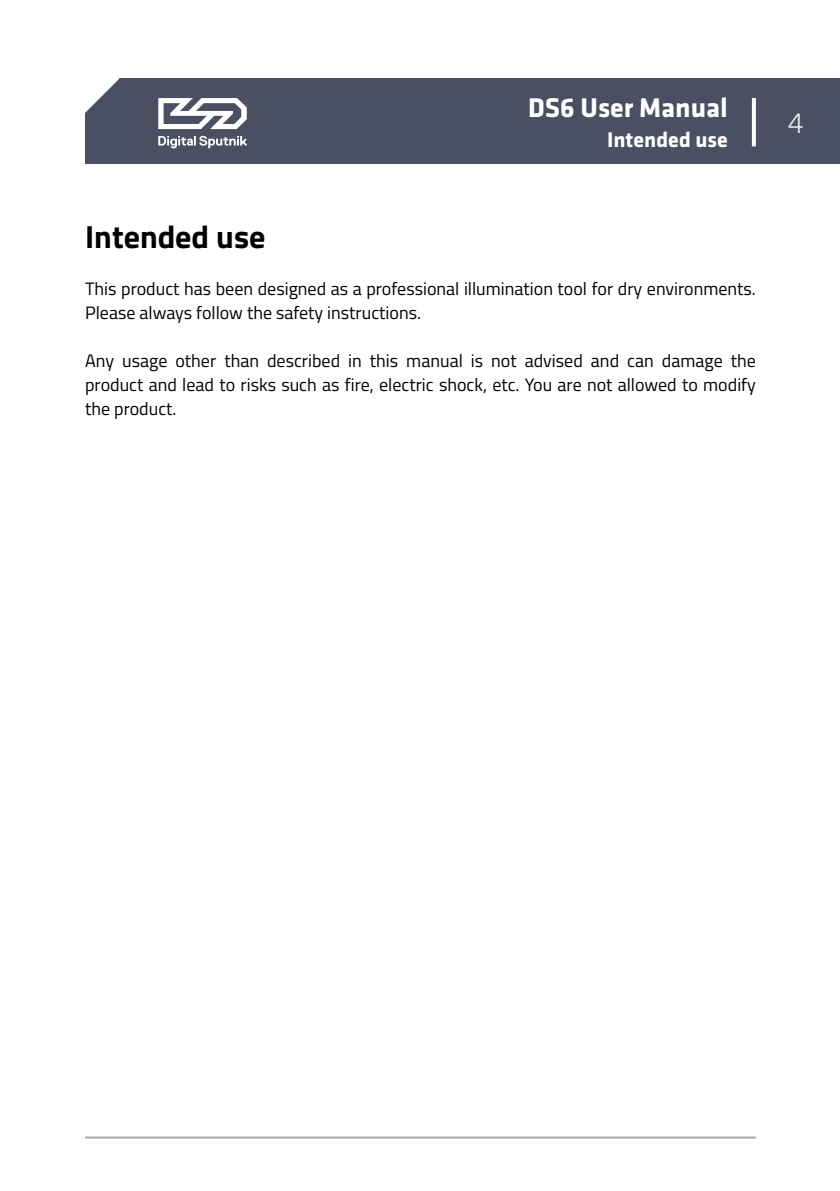
<style>
.page{position:relative;width:840px;height:1191px;background:#fff}
.page>*{position:absolute;margin:0;border:0;box-sizing:border-box;transform-origin:0 0}
.t1{font:700 32px "Titillium Web";color:#000}
.t2{font:300 30px "Klavika";color:#ededee}
.t3{font:700 28px "Klavika";color:#fff}
.t4{font:700 22px "Klavika";color:#fff}
.t5{font:18px/24px "Titillium Web";color:#000}
</style>
<div class="page">
<div style="left:85px;top:79px;width:754px;height:85px;background:#4b4f62"></div>
<svg style="left:158px;top:136px;width:89px;height:12px"></svg>
<svg style="left:158px;top:98px;width:88px;height:31px"></svg>
<svg style="left:751px;top:98px;width:4px;height:48px"></svg>
<svg style="left:85px;top:78px;width:34px;height:35px"></svg>
<hr style="left:85px;top:1136px;width:670px;height:2px;background:#a7a9ac">
<h1 class="t1" style="left:85px;top:212px;width:182px">Intended use</h1>
<h3 class="t3" style="left:528px;top:92px;width:201px">DS6 User Manual</h3>
<p class="t4" style="left:606px;top:128px;width:122px">Intended use</p>
<p class="t5" style="left:85px;top:276px;width:671px">This product has been designed as a professional illumination tool for dry environments.<br>Please always follow the safety instructions.</p>
<p class="t5" style="left:85px;top:348px;width:672px;text-align:justify">Any usage other than described in this manual is not advised and can damage the product and lead to risks such as fire, electric shock, etc. You are not allowed to modify the product.</p>
<h2 class="t2" style="left:787px;top:107px;width:18px">4</h2>
</div>
